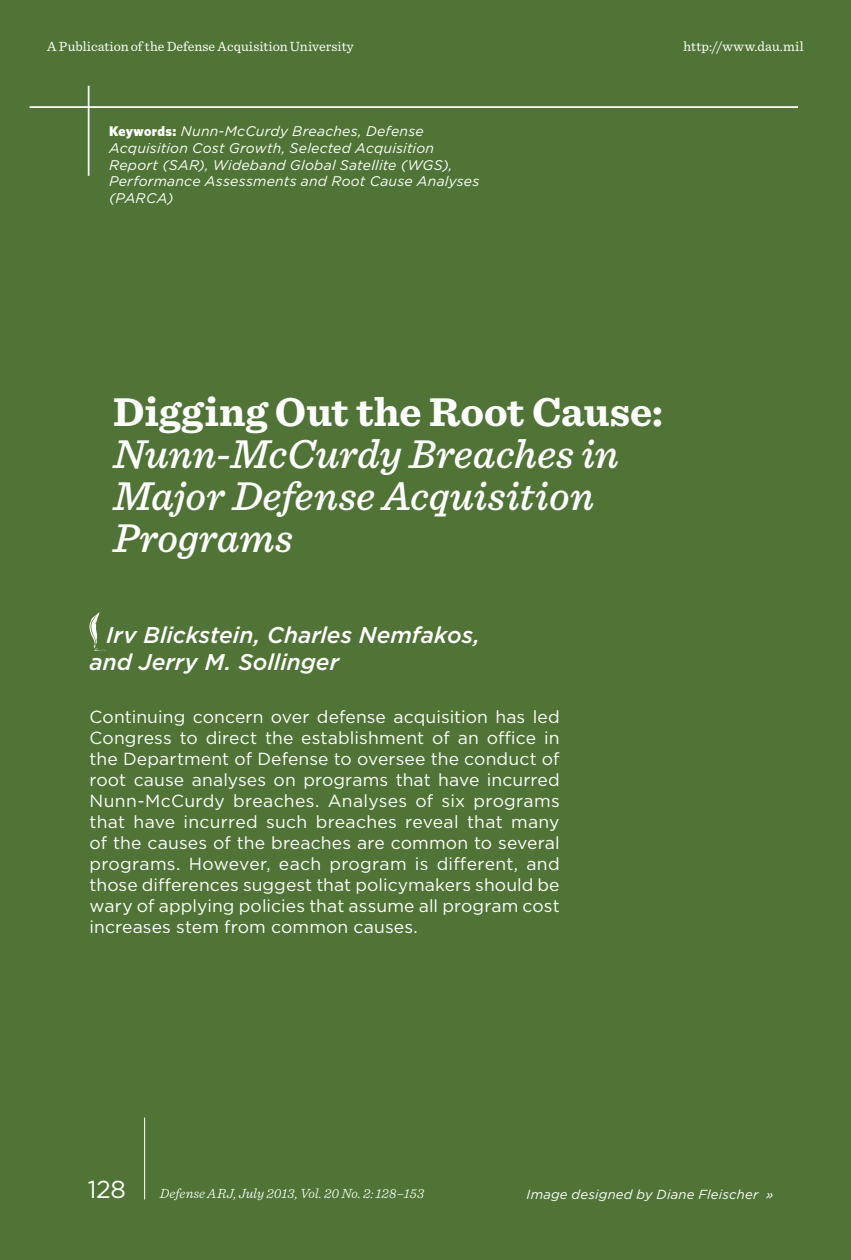
<style>
.page{position:relative;width:851px;height:1260px;background:#fff}
.page>*{position:absolute;margin:0;border:0;box-sizing:border-box;transform-origin:0 0}
.Article_Title{font:italic 500 42px/42px "Sentinel";letter-spacing:-.005em;color:#fff}
.Article_Title_Opt_2{font:700 42px "Sentinel";color:#fff}
.t1{font:24.5px "Gotham";color:#fff}
.Author_Name{font:italic 500 22.75px/27.3px "Gotham";color:#fff}
.Abstract{font:17.5px/21px "Gotham";letter-spacing:.005em;color:#fff;text-align:justify}
.Article_Keywords{font:italic 14px/16.8px "Gotham";letter-spacing:.015em;color:#fff}
.t2{font:14px "Sentinel";letter-spacing:.005em;color:#fff}
.t3{font:italic 300 14px "Sentinel";letter-spacing:.005em;color:#fff}
.t4{font:italic 13.12px "Gotham";letter-spacing:.015em;color:#fff}
.s1{font-family:"Whitney";font-weight:900;font-style:normal}
</style>
<div class="page">
<div style="left:0;top:0;width:850px;height:1260px;background:#4f7435"></div>
<hr style="left:88px;top:86px;width:1px;height:90px;background:#fff">
<hr style="left:30px;top:106px;width:768px;height:2px;background:#fff">
<hr style="left:144px;top:1118px;width:1px;height:82px;background:#fff">
<svg style="left:89px;top:612px;width:17px;height:39px"></svg>
<p class="t2" style="left:47px;top:36px;width:308px">A Publication of the Defense Acquisition University</p>
<p class="t2" style="left:683px;top:36px;width:122px">http://www.dau.mil</p>
<p class="Article_Keywords" style="left:109px;top:122px;width:372px"><span class="s1">Keywords:</span> Nunn-McCurdy Breaches, Defense Acquisition Cost Growth, Selected Acquisition Report (SAR), Wideband Global Satellite (WGS), Performance Assessments and Root Cause Analyses (PARCA)</p>
<p class="Article_Title_Opt_2" style="left:113px;top:379px;width:551px">Digging Out the Root Cause:</p>
<p class="Article_Title" style="left:113px;top:431px;width:507px">Nunn-McCurdy Breaches in<br>Major Defense Acquisition<br>Programs</p>
<p class="Author_Name" style="left:89px;top:621px;width:392px;text-indent:17px">Irv Blickstein, Charles Nemfakos, and Jerry M. Sollinger</p>
<p class="Abstract" style="left:89px;top:706px;width:472px">Continuing concern over defense acquisition has led Congress to direct the establishment of an office in the Department of Defense to oversee the conduct of root cause analyses on programs that have incurred Nunn-McCurdy breaches. Analyses of six programs that have incurred such breaches reveal that many of the causes of the breaches are common to several programs. However, each program is different, and those differences suggest that policymakers should be wary of applying policies that assume all program cost increases stem from common causes.</p>
<h2 class="t1" style="left:88px;top:1173px;width:40px">128</h2>
<p class="t3" style="left:160px;top:1183px;width:266px">Defense ARJ, July 2013, Vol. 20 No. 2: 128–153</p>
<p class="t4" style="left:526px;top:1186px;width:248px">Image designed by Diane Fleischer »</p>
</div>
